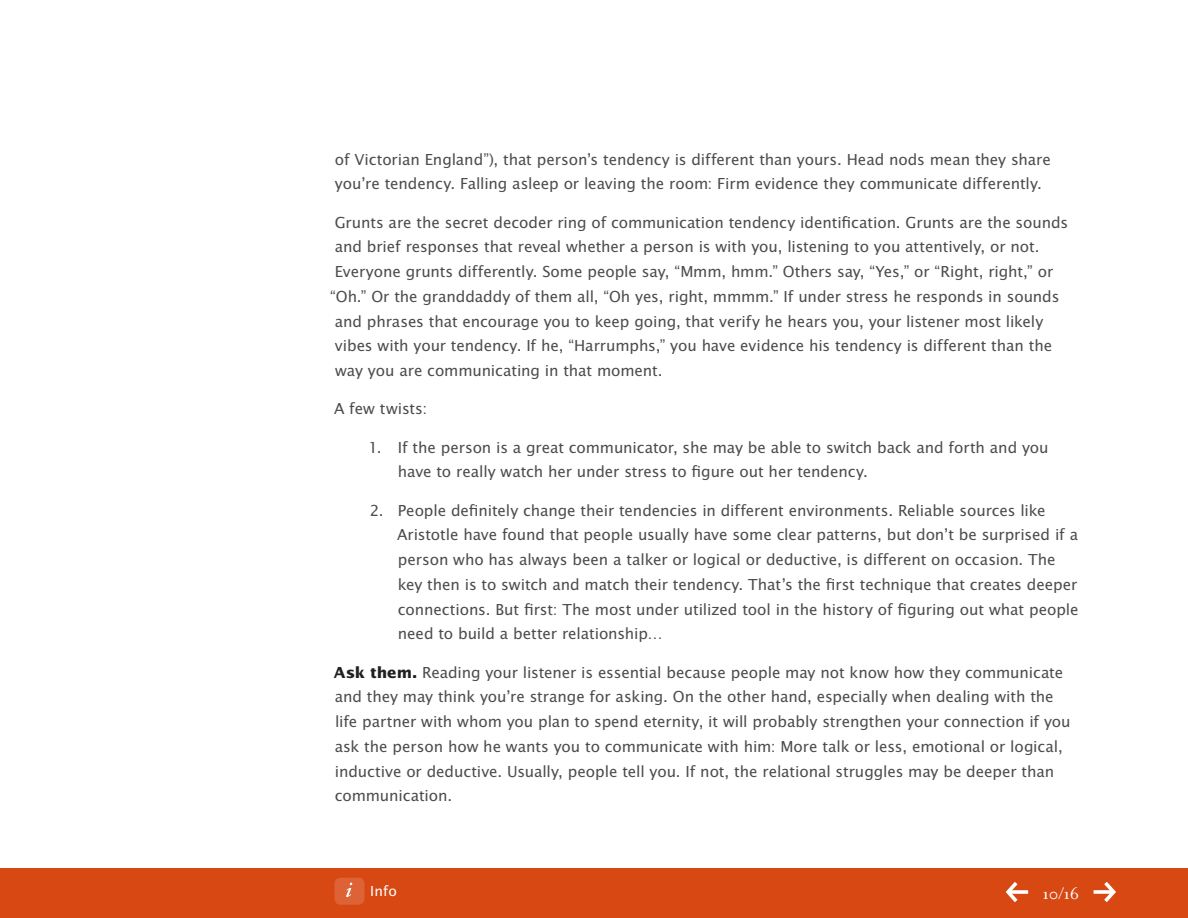
<style>
.page{position:relative;width:1188px;height:918px;background:#fff}
.page>*{position:absolute;margin:0;border:0;box-sizing:border-box;transform-origin:0 0}
.t1{font:18px "Filosofia OT";color:#fff}
.t2{font:16.5px/24.8px "Lucida Sans EFOP";letter-spacing:-.005em;color:#4b4c4d}
.t3{font:15px "Lucida Sans EFOP";color:#fff}
.s1{font-weight:700;color:#231f20}
</style>
<div class="page">
<div style="left:0;top:869px;width:1188px;height:49px;background:#d74812"></div>
<div style="left:334px;top:878px;width:30px;height:27px;background:#dd6336;border-radius:6px"></div>
<svg style="left:346px;top:883px;width:6px;height:14px"></svg>
<svg style="left:1006px;top:882px;width:22px;height:20px"></svg>
<svg style="left:1094px;top:882px;width:22px;height:20px"></svg>
<p class="t2" style="left:335px;top:148px;width:718px">of Victorian England”), that person’s tendency is different than yours. Head nods mean they share you’re tendency. Falling asleep or leaving the room: Firm evidence they communicate differently.</p>
<p class="t2" style="left:330px;top:211px;width:740px">Grunts are the secret decoder ring of communication tendency identification. Grunts are the sounds and brief responses that reveal whether a person is with you, listening to you attentively, or not.<br>Everyone grunts differently. Some people say, “Mmm, hmm.” Others say, “Yes,” or “Right, right,” or “Oh.” Or the granddaddy of them all, “Oh yes, right, mmmm.” If under stress he responds in sounds and phrases that encourage you to keep going, that verify he hears you, your listener most likely vibes with your tendency. If he, “Harrumphs,” you have evidence his tendency is different than the way you are communicating in that moment.</p>
<p class="t2" style="left:334px;top:397px;width:95px">A few twists:</p>
<p class="t2" style="left:398px;top:436px;width:652px;text-indent:-29px">1. If the person is a great communicator, she may be able to switch back and forth and you have to really watch her under stress to figure out her tendency.</p>
<p class="t2" style="left:397px;top:499px;width:683px;text-indent:-27px">2. People definitely change their tendencies in different environments. Reliable sources like Aristotle have found that people usually have some clear patterns, but don’t be surprised if a person who has always been a talker or logical or deductive, is different on occasion. The key then is to switch and match their tendency. That’s the first technique that creates deeper connections. But first: The most under utilized tool in the history of figuring out what people need to build a better relationship…</p>
<p class="t2" style="left:334px;top:661px;width:738px"><span class="s1">Ask them.</span> Reading your listener is essential because people may not know how they communicate and they may think you’re strange for asking. On the other hand, especially when dealing with the life partner with whom you plan to spend eternity, it will probably strengthen your connection if you ask the person how he wants you to communicate with him: More talk or less, emotional or logical, inductive or deductive. Usually, people tell you. If not, the relational struggles may be deeper than communication.</p>
<p class="t3" style="left:370px;top:883px;width:28px">Info</p>
<p class="t1" style="left:1043px;top:884px;width:38px">10/16</p>
</div>
